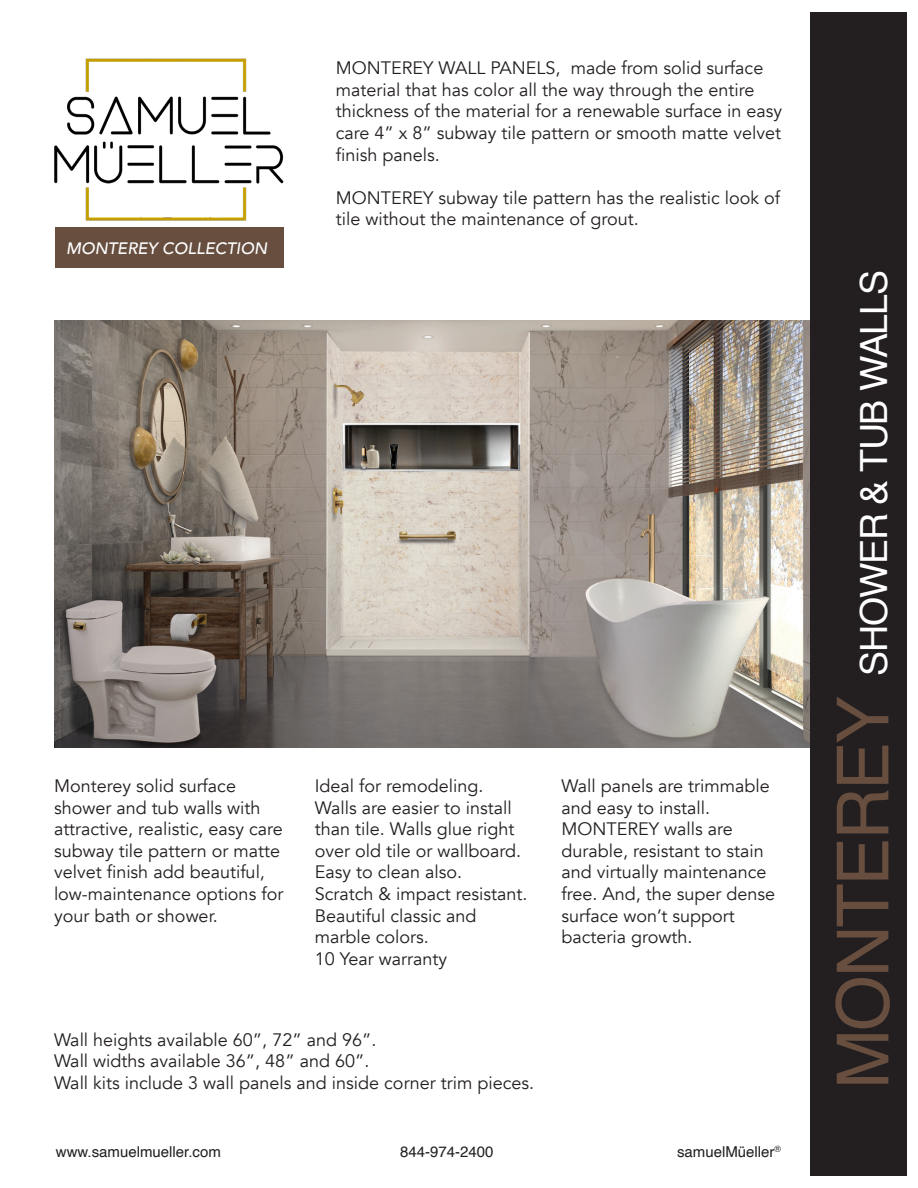
<style>
.page{position:relative;width:918px;height:1188px;background:#fff}
.page>*{position:absolute;margin:0;border:0;box-sizing:border-box;transform-origin:0 0}
.t1{font:72px "Helvetica";letter-spacing:-.03em;color:#674e3f}
.t2{font:37.5px "Helvetica";letter-spacing:-.03em;color:#fff}
.t3{font:18px/21.6px "Avenir";color:#231f20}
.t4{font:italic 500 16.5px "Avenir";color:#fff}
.t5{font:15px "Helvetica";color:#231f20}
</style>
<div class="page">
<img style="left:54px;top:59px;width:230px;height:161px">
<div style="left:55px;top:227px;width:229px;height:41px;background:#674e3f"></div>
<img style="left:54px;top:320px;width:756px;height:428px">
<div style="left:810px;top:12px;width:96px;height:1164px;background:#231f20"></div>
<p class="t4" style="left:66px;top:238px;width:203px">MONTEREY COLLECTION</p>
<p class="t3" style="left:336px;top:58px;width:448px">MONTEREY WALL PANELS, made from solid surface material that has color all the way through the entire thickness of the material for a renewable surface in easy care 4” x 8” subway tile pattern or smooth matte velvet finish panels.</p>
<p class="t3" style="left:336px;top:187px;width:446px">MONTEREY subway tile pattern has the realistic look of tile without the maintenance of grout.</p>
<p class="t3" style="left:315px;top:775px;width:170px">Ideal for remodeling.</p>
<p class="t3" style="left:315px;top:797px;width:208px">Walls are easier to install than tile. Walls glue right over old tile or wallboard.</p>
<p class="t3" style="left:315px;top:862px;width:149px">Easy to clean also.</p>
<p class="t3" style="left:315px;top:883px;width:214px">Scratch &amp; impact resistant.</p>
<p class="t3" style="left:315px;top:905px;width:163px">Beautiful classic and</p>
<p class="t3" style="left:315px;top:927px;width:115px">marble colors.</p>
<p class="t3" style="left:315px;top:948px;width:134px">10 Year warranty</p>
<p class="t3" style="left:54px;top:775px;width:231px">Monterey solid surface shower and tub walls with attractive, realistic, easy care subway tile pattern or matte velvet finish add beautiful, low-maintenance options for your bath or shower.</p>
<p class="t3" style="left:562px;top:775px;width:210px">Wall panels are trimmable and easy to install.</p>
<p class="t3" style="left:562px;top:819px;width:173px">MONTEREY walls are</p>
<p class="t3" style="left:562px;top:840px;width:215px">durable, resistant to stain and virtually maintenance free. And, the super dense surface won’t support</p>
<p class="t3" style="left:562px;top:927px;width:132px">bacteria growth.</p>
<p class="t3" style="left:54px;top:1029px;width:324px">Wall heights available 60”, 72” and 96”.</p>
<p class="t3" style="left:54px;top:1051px;width:317px">Wall widths available 36”, 48” and 60”.</p>
<p class="t3" style="left:54px;top:1072px;width:482px">Wall kits include 3 wall panels and inside corner trim pieces.</p>
<p class="t2" style="left:845px;top:676px;width:407px;rotate:-90deg">SHOWER &amp; TUB WALLS</p>
<p class="t1" style="left:808px;top:1089px;width:394px;rotate:-90deg">MONTEREY</p>
<p class="t5" style="left:75px;top:1138px;width:167px">www.samuelmueller.com</p>
<p class="t5" style="left:419px;top:1138px;width:95px">844-974-2400</p>
<p class="t5" style="left:721px;top:1138px;width:105px">samuelMüeller<sup>®</sup></p>
<p class="t5" style="left:56px;top:1140px;width:167px">www.samuelmueller.com</p>
<p class="t5" style="left:400px;top:1140px;width:95px">844-974-2400</p>
<p class="t5" style="left:677px;top:1140px;width:105px">samuelMüeller<sup>®</sup></p>
</div>
